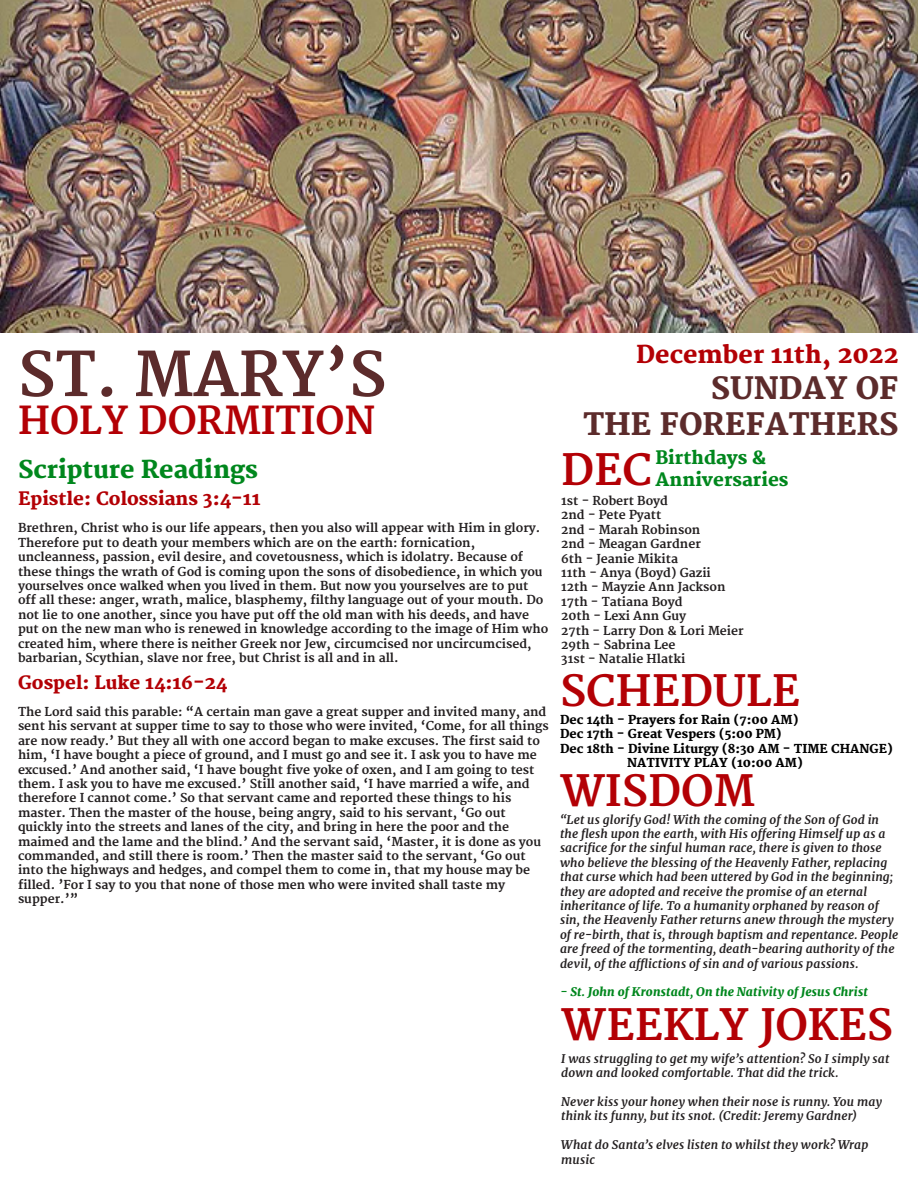
<style>
.page{position:relative;width:918px;height:1188px;background:#fff}
.page>*{position:absolute;margin:0;border:0;box-sizing:border-box;transform-origin:0 0}
.t1{font:700 60px "Merriweather";color:#5c2b2b}
.t2{font:700 42px "Merriweather";color:#b30005}
.t3{font:700 37.5px "Merriweather";color:#b30005}
.t4{font:800 30px "Merriweather";color:#5c2b2b}
.t5{font:800 24px "Merriweather";color:#b30005}
.t6{font:800 24px "Merriweather";color:#00871d}
.t7{font:800 18px "Merriweather";color:#b30005}
.t8{font:800 18px "Merriweather";color:#00871d}
.t9{font:700 12px/14.4px "Merriweather";color:#231f20}
.t10{font:italic 700 12px/14.4px "Merriweather";letter-spacing:.01em;color:#231f20}
.t11{font:800 12px "Merriweather";color:#000}
.t12{font:italic 800 12px "Merriweather";letter-spacing:.015em;color:#00871d}
</style>
<div class="page">
<img style="left:0;top:0;width:918px;height:332px">
<p class="t1" style="left:18px;top:340px;width:370px">ST. MARY’S</p>
<p class="t3" style="left:18px;top:398px;width:359px">HOLY DORMITION</p>
<p class="t6" style="left:18px;top:456px;width:242px">Scripture Readings</p>
<p class="t7" style="left:18px;top:489px;width:244px">Epistle: Colossians 3:4-11</p>
<p class="t9" style="left:18px;top:521px;width:524px">Brethren, Christ who is our life appears, then you also will appear with Him in glory.<br>Therefore put to death your members which are on the earth: fornication,</p>
<p class="t9" style="left:18px;top:550px;width:532px">uncleanness, passion, evil desire, and covetousness, which is idolatry. Because of these things the wrath of God is coming upon the sons of disobedience, in which you yourselves once walked when you lived in them. But now you yourselves are to put off all these: anger, wrath, malice, blasphemy, filthy language out of your mouth. Do not lie to one another, since you have put off the old man with his deeds, and have put on the new man who is renewed in knowledge according to the image of Him who created him, where there is neither Greek nor Jew, circumcised nor uncircumcised, barbarian, Scythian, slave nor free, but Christ is all and in all.</p>
<p class="t7" style="left:18px;top:672px;width:211px">Gospel: Luke 14:16-24</p>
<p class="t9" style="left:18px;top:705px;width:532px">The Lord said this parable: “A certain man gave a great supper and invited many, and sent his servant at supper time to say to those who were invited, ‘Come, for all things are now ready.’ But they all with one accord began to make excuses. The first said to him, ‘I have bought a piece of ground, and I must go and see it. I ask you to have me excused.’ And another said, ‘I have bought five yoke of oxen, and I am going to test them. I ask you to have me excused.’ Still another said, ‘I have married a wife, and therefore I cannot come.’ So that servant came and reported these things to his</p>
<p class="t9" style="left:18px;top:806px;width:489px">master. Then the master of the house, being angry, said to his servant, ‘Go out</p>
<p class="t9" style="left:18px;top:820px;width:525px">quickly into the streets and lanes of the city, and bring in here the poor and the maimed and the lame and the blind.’ And the servant said, ‘Master, it is done as you commanded, and still there is room.’ Then the master said to the servant, ‘Go out into the highways and hedges, and compel them to come in, that my house may be filled. ’For I say to you that none of those men who were invited shall taste my</p>
<p class="t9" style="left:18px;top:892px;width:62px">supper.’”</p>
<p class="t5" style="left:636px;top:341px;width:264px">December 11th, 2022</p>
<p class="t4" style="left:711px;top:371px;width:189px">SUNDAY OF</p>
<p class="t4" style="left:583px;top:407px;width:317px">THE FOREFATHERS</p>
<p class="t2" style="left:561px;top:446px;width:92px">DEC</p>
<p class="t8" style="left:656px;top:448px;width:112px">Birthdays &amp;</p>
<p class="t8" style="left:656px;top:469px;width:135px">Anniversaries</p>
<p class="t9" style="left:561px;top:494px;width:108px">1st - Robert Boyd</p>
<p class="t9" style="left:561px;top:508px;width:102px">2nd - Pete Pyatt</p>
<p class="t9" style="left:561px;top:523px;width:141px">2nd - Marah Robinson</p>
<p class="t9" style="left:561px;top:537px;width:141px">2nd - Meagan Gardner</p>
<p class="t9" style="left:561px;top:552px;width:118px">6th - Jeanie Mikita</p>
<p class="t9" style="left:561px;top:566px;width:151px">11th - Anya (Boyd) Gazii</p>
<p class="t9" style="left:561px;top:580px;width:166px">12th - Mayzie Ann Jackson</p>
<p class="t9" style="left:561px;top:595px;width:123px">17th - Tatiana Boyd</p>
<p class="t9" style="left:561px;top:609px;width:126px">20th - Lexi Ann Guy</p>
<p class="t9" style="left:561px;top:624px;width:184px">27th - Larry Don &amp; Lori Meier</p>
<p class="t9" style="left:561px;top:638px;width:116px">29th - Sabrina Lee</p>
<p class="t9" style="left:561px;top:652px;width:126px">31st - Natalie Hlatki</p>
<p class="t2" style="left:560px;top:667px;width:242px">SCHEDULE</p>
<p class="t11" style="left:560px;top:712px;width:240px">Dec 14th - Prayers for Rain (7:00 AM)</p>
<p class="t11" style="left:560px;top:727px;width:223px">Dec 17th - Great Vespers (5:00 PM)</p>
<p class="t11" style="left:560px;top:741px;width:334px">Dec 18th - Divine Liturgy (8:30 AM - TIME CHANGE)</p>
<p class="t11" style="left:627px;top:756px;width:177px">NATIVITY PLAY (10:00 AM)</p>
<p class="t2" style="left:560px;top:766px;width:196px">WISDOM</p>
<p class="t10" style="left:560px;top:812px;width:340px">“Let us glorify God! With the coming of the Son of God in the flesh upon the earth, with His offering Himself up as a sacrifice for the sinful human race, there is given to those who believe the blessing of the Heavenly Father, replacing that curse which had been uttered by God in the beginning; they are adopted and receive the promise of an eternal inheritance of life. To a humanity orphaned by reason of sin, the Heavenly Father returns anew through the mystery of re-birth, that is, through baptism and repentance. People are freed of the tormenting, death-bearing authority of the devil, of the afflictions of sin and of various passions.</p>
<p class="t12" style="left:560px;top:985px;width:309px">- St. John of Kronstadt, On the Nativity of Jesus Christ</p>
<p class="t2" style="left:561px;top:1000px;width:333px">WEEKLY JOKES</p>
<p class="t10" style="left:561px;top:1051px;width:329px">I was struggling to get my wife’s attention? So I simply sat down and looked comfortable. That did the trick.</p>
<p class="t10" style="left:561px;top:1094px;width:322px">Never kiss your honey when their nose is runny. You may think its funny, but its snot. (Credit: Jeremy Gardner)</p>
<p class="t10" style="left:561px;top:1138px;width:309px">What do Santa’s elves listen to whilst they work? Wrap music</p>
</div>
